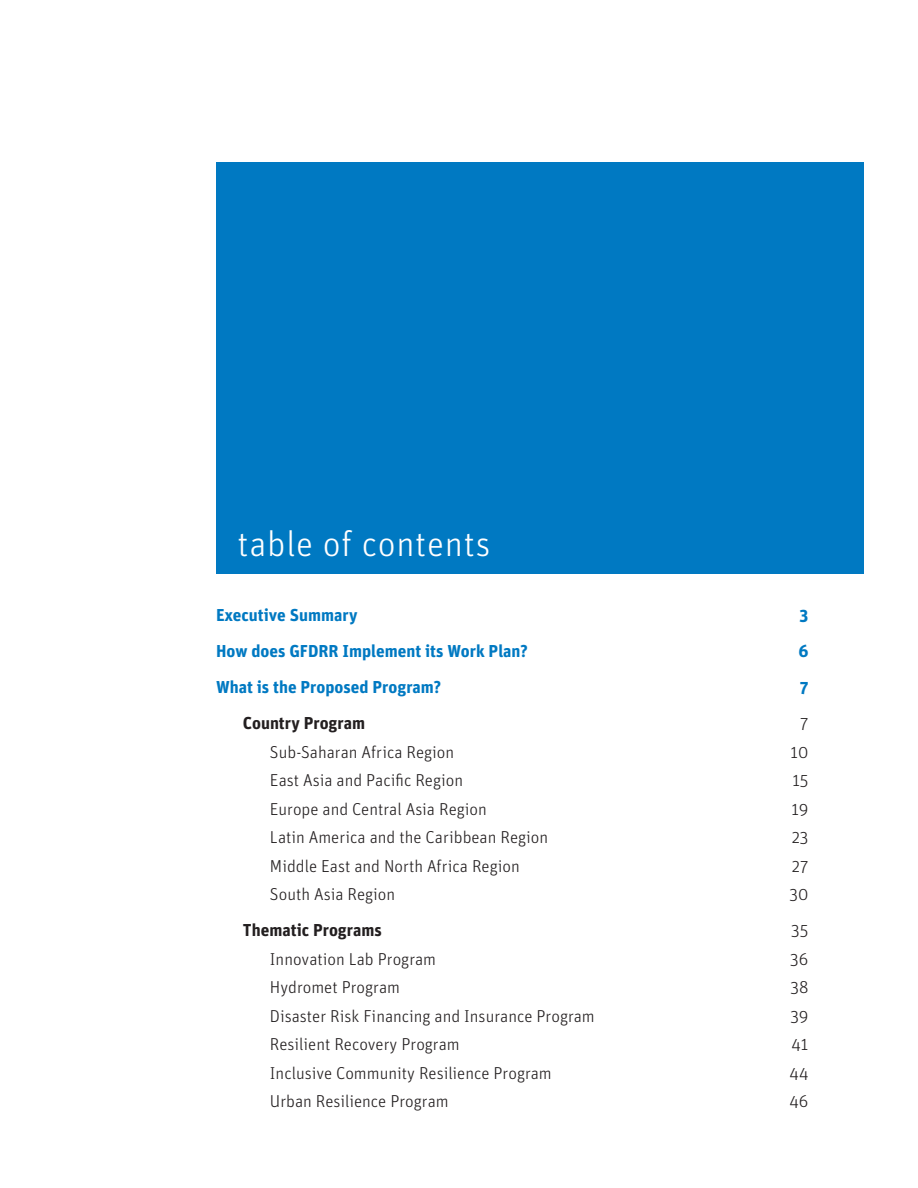
<style>
.page{position:relative;width:918px;height:1188px;background:#fff}
.page>*{position:absolute;margin:0;border:0;box-sizing:border-box;transform-origin:0 0}
.t1{font:300 36px "Unit";letter-spacing:.02em;color:#fff}
.t2{font:300 17.25px "Unit";color:#231f20}
.t3{font:700 17.25px "Unit";color:#0079c2}
.t4{font:700 17.25px "Unit";color:#231f20}
</style>
<div class="page">
<div style="left:216px;top:162px;width:648px;height:411px;background:#0079c2"></div>
<h1 class="t1" style="left:238px;top:521px;width:254px">table of contents</h1>
<p class="t3" style="left:216px;top:605px;width:143px">Executive Summary</p>
<p class="t3" style="left:800px;top:605px;width:10px">3</p>
<p class="t3" style="left:216px;top:641px;width:313px">How does GFDRR Implement its Work Plan?</p>
<p class="t3" style="left:798px;top:641px;width:12px">6</p>
<p class="t3" style="left:216px;top:677px;width:227px">What is the Proposed Program?</p>
<p class="t3" style="left:800px;top:677px;width:10px">7</p>
<p class="t4" style="left:243px;top:713px;width:124px">Country Program</p>
<p class="t2" style="left:800px;top:713px;width:10px">7</p>
<p class="t2" style="left:270px;top:741px;width:186px">Sub-Saharan Africa Region</p>
<p class="t2" style="left:791px;top:741px;width:19px">10</p>
<p class="t2" style="left:270px;top:770px;width:195px">East Asia and Pacific Region</p>
<p class="t2" style="left:792px;top:770px;width:18px">15</p>
<p class="t2" style="left:270px;top:798px;width:218px">Europe and Central Asia Region</p>
<p class="t2" style="left:792px;top:798px;width:18px">19</p>
<p class="t2" style="left:270px;top:827px;width:280px">Latin America and the Caribbean Region</p>
<p class="t2" style="left:792px;top:827px;width:18px">23</p>
<p class="t2" style="left:270px;top:855px;width:251px">Middle East and North Africa Region</p>
<p class="t2" style="left:792px;top:855px;width:18px">27</p>
<p class="t2" style="left:270px;top:884px;width:127px">South Asia Region</p>
<p class="t2" style="left:790px;top:884px;width:20px">30</p>
<p class="t4" style="left:243px;top:920px;width:140px">Thematic Programs</p>
<p class="t2" style="left:791px;top:920px;width:19px">35</p>
<p class="t2" style="left:270px;top:948px;width:168px">Innovation Lab Program</p>
<p class="t2" style="left:790px;top:948px;width:20px">36</p>
<p class="t2" style="left:270px;top:977px;width:132px">Hydromet Program</p>
<p class="t2" style="left:790px;top:977px;width:20px">38</p>
<p class="t2" style="left:270px;top:1005px;width:326px">Disaster Risk Financing and Insurance Program</p>
<p class="t2" style="left:790px;top:1005px;width:20px">39</p>
<p class="t2" style="left:270px;top:1034px;width:191px">Resilient Recovery Program</p>
<p class="t2" style="left:792px;top:1034px;width:18px">41</p>
<p class="t2" style="left:270px;top:1062px;width:283px">Inclusive Community Resilience Program</p>
<p class="t2" style="left:790px;top:1062px;width:20px">44</p>
<p class="t2" style="left:270px;top:1091px;width:180px">Urban Resilience Program</p>
<p class="t2" style="left:789px;top:1091px;width:21px">46</p>
</div>
